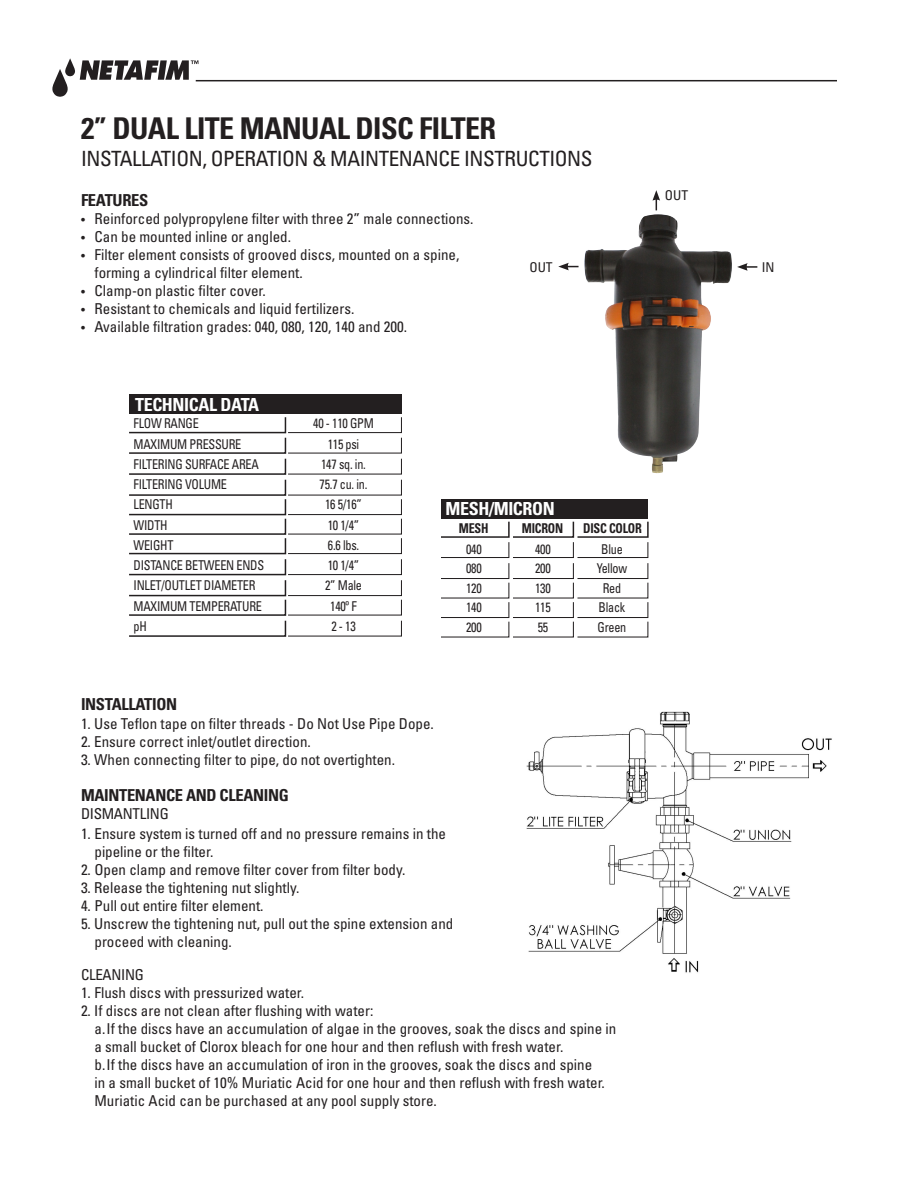
<style>
.page{position:relative;width:918px;height:1188px;background:#fff}
.page>*{position:absolute;margin:0;border:0;box-sizing:border-box;transform-origin:0 0}
.t1{font:700 condensed 30px "Univers LT Std";letter-spacing:-.02em;color:#231f20}
.t2{font:condensed 21px "Univers LT Std";letter-spacing:-.02em;color:#231f20}
.t3{font:700 condensed 18px "Univers LT Std";letter-spacing:-.02em;color:#fff}
.t4{font:700 condensed 16.5px "Univers LT Std";letter-spacing:-.02em;color:#231f20}
.t5{font:condensed 15px/18px "Univers LT Std";color:#231f20}
.t6{font:condensed 15px "Univers LT Std";letter-spacing:-.02em;color:#231f20}
.t7{font:condensed 13.5px/20.2px "Univers LT Std";letter-spacing:-.02em;color:#231f20;text-align:justify;scale:.9 1}
.t8{font:700 condensed 13.5px "Univers LT Std";letter-spacing:-.02em;color:#231f20;scale:.9 1}
.t9{font:condensed 13.5px "Univers LT Std";letter-spacing:-.02em;color:#231f20}
.s1{font-size:12px}
</style>
<div class="page">
<hr style="left:196px;top:80px;width:641px;height:1px;background:#231f20">
<svg style="left:52px;top:58px;width:146px;height:39px"></svg>
<div style="left:441px;top:499px;width:207px;height:19px;background:#231f20"></div>
<svg style="left:441px;top:521px;width:208px;height:117px"></svg>
<div style="left:129px;top:394px;width:272px;height:20px;background:#231f20"></div>
<svg style="left:129px;top:417px;width:273px;height:220px"></svg>
<svg style="left:558px;top:263px;width:21px;height:7px"></svg>
<svg style="left:737px;top:263px;width:20px;height:8px"></svg>
<svg style="left:652px;top:190px;width:8px;height:20px"></svg>
<img style="left:584px;top:214px;width:148px;height:259px">
<img style="left:526px;top:711px;width:306px;height:262px">
<p class="t1" style="left:81px;top:110px;width:417px">2” DUAL LITE MANUAL DISC FILTER</p>
<p class="t2" style="left:81px;top:145px;width:513px">INSTALLATION, OPERATION &amp; MAINTENANCE INSTRUCTIONS</p>
<p class="t4" style="left:81px;top:190px;width:69px">FEATURES</p>
<p class="t5" style="left:81px;top:209px;width:394px"><span class="s1">•</span> Reinforced polypropylene filter with three 2” male connections.</p>
<p class="t5" style="left:81px;top:227px;width:212px"><span class="s1">•</span> Can be mounted inline or angled.</p>
<p class="t5" style="left:94px;top:245px;width:366px;text-indent:-14px"><span class="s1">•</span> Filter element consists of grooved discs, mounted on a spine, forming a cylindrical filter element.</p>
<p class="t5" style="left:81px;top:281px;width:186px"><span class="s1">•</span> Clamp-on plastic filter cover.</p>
<p class="t5" style="left:81px;top:299px;width:275px"><span class="s1">•</span> Resistant to chemicals and liquid fertilizers.</p>
<p class="t5" style="left:81px;top:317px;width:328px"><span class="s1">•</span> Available filtration grades: 040, 080, 120, 140 and 200.</p>
<p class="t9" style="left:665px;top:187px;width:25px">OUT</p>
<p class="t9" style="left:530px;top:259px;width:25px">OUT</p>
<p class="t9" style="left:762px;top:259px;width:14px">IN</p>
<p class="t3" style="left:135px;top:393px;width:126px">TECHNICAL DATA</p>
<p class="t7" style="left:134px;top:413px;width:147px;text-align:left">FLOW RANGE<br>MAXIMUM PRESSURE<br>FILTERING SURFACE AREA<br>FILTERING VOLUME<br>LENGTH<br>WIDTH<br>WEIGHT<br>DISTANCE BETWEEN ENDS<br>INLET/OUTLET DIAMETER<br>MAXIMUM TEMPERATURE pH</p>
<p class="t7" style="left:313px;top:413px;width:69px;text-align:center">40 - 110 GPM<br>115 psi<br>147 sq. in.<br>75.7 cu. in.<br>16 5/16”<br>10 1/4”<br>6.6 lbs.<br>10 1/4”<br>2” Male<br>140º F<br>2 - 13</p>
<p class="t3" style="left:446px;top:498px;width:111px">MESH/MICRON</p>
<p class="t8" style="left:459px;top:520px;width:34px">MESH</p>
<p class="t8" style="left:522px;top:520px;width:47px">MICRON</p>
<p class="t8" style="left:583px;top:520px;width:67px">DISC COLOR</p>
<p class="t7" style="left:466px;top:539px;width:19px;line-height:19.5px">040<br>080<br>120<br>140<br>200</p>
<p class="t7" style="left:535px;top:539px;width:19px;line-height:19.5px">400<br>200<br>130<br>115<br>55</p>
<p class="t7" style="left:597px;top:539px;width:35px;line-height:19.5px;text-align:center">Blue<br>Yellow<br>Red<br>Black<br>Green</p>
<p class="t4" style="left:81px;top:694px;width:98px">INSTALLATION</p>
<p class="t5" style="left:81px;top:714px;width:354px">1. Use Teflon tape on filter threads - Do Not Use Pipe Dope.</p>
<p class="t5" style="left:81px;top:732px;width:231px">2. Ensure correct inlet/outlet direction.</p>
<p class="t5" style="left:81px;top:750px;width:316px">3. When connecting filter to pipe, do not overtighten.</p>
<p class="t4" style="left:81px;top:785px;width:209px">MAINTENANCE AND CLEANING</p>
<p class="t6" style="left:81px;top:804px;width:89px">DISMANTLING</p>
<p class="t5" style="left:94px;top:824px;width:353px;text-indent:-14px">1. Ensure system is turned off and no pressure remains in the pipeline or the filter.</p>
<p class="t5" style="left:81px;top:860px;width:326px">2. Open clamp and remove filter cover from filter body.</p>
<p class="t5" style="left:81px;top:878px;width:220px">3. Release the tightening nut slightly.</p>
<p class="t5" style="left:81px;top:896px;width:184px">4. Pull out entire filter element.</p>
<p class="t5" style="left:94px;top:914px;width:360px;text-indent:-14px">5. Unscrew the tightening nut, pull out the spine extension and proceed with cleaning.</p>
<p class="t6" style="left:81px;top:966px;width:64px">CLEANING</p>
<p class="t5" style="left:81px;top:984px;width:225px">1. Flush discs with pressurized water.</p>
<p class="t5" style="left:81px;top:1002px;width:294px">2. If discs are not clean after flushing with water:</p>
<p class="t5" style="left:94px;top:1020px;width:523px">a. If the discs have an accumulation of algae in the grooves, soak the discs and spine in a small bucket of Clorox bleach for one hour and then reflush with fresh water.</p>
<p class="t5" style="left:94px;top:1056px;width:512px">b. If the discs have an accumulation of iron in the grooves, soak the discs and spine in a small bucket of 10% Muriatic Acid for one hour and then reflush with fresh water.<br>Muriatic Acid can be purchased at any pool supply store.</p>
</div>
